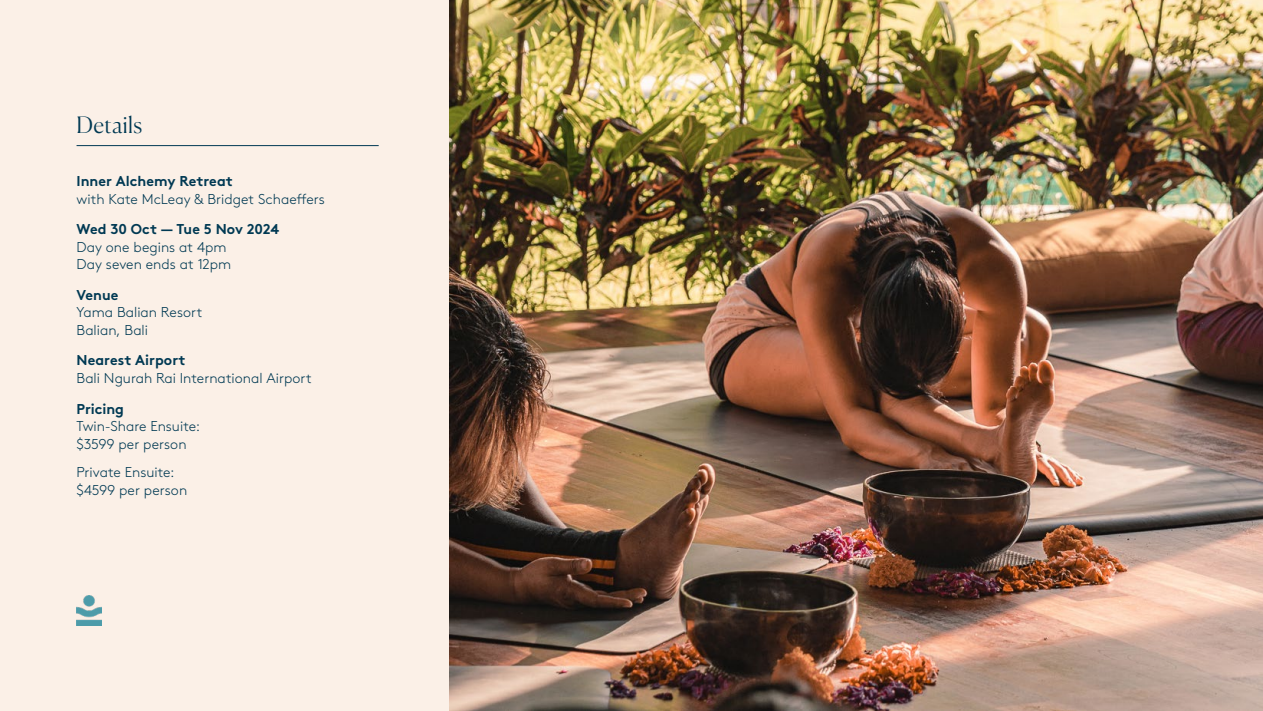
<style>
.page{position:relative;width:1263px;height:711px;background:#fff}
.page>*{position:absolute;margin:0;border:0;box-sizing:border-box;transform-origin:0 0}
.t1{font:300 22.5px "Canela";letter-spacing:.015em;color:#003953}
.t2{font:300 14.25px/17.7px "Brown Std";color:#003953}
.t3{font:700 14.25px "Brown Std";color:#003953}
</style>
<div class="page">
<div style="left:0;top:0;width:1263px;height:710px;background:#fbf0e7"></div>
<hr style="left:77px;top:145px;width:302px;height:1px;background:#003953">
<img style="left:449px;top:0;width:814px;height:710px">
<img style="left:77px;top:595px;width:24px;height:30px">
<h1 class="t1" style="left:77px;top:107px;width:67px">Details</h1>
<p class="t3" style="left:77px;top:172px;width:158px">Inner Alchemy Retreat</p>
<p class="t2" style="left:77px;top:190px;width:250px">with Kate McLeay &amp; Bridget Schaeffers</p>
<p class="t3" style="left:77px;top:220px;width:204px">Wed 30 Oct — Tue 5 Nov 2024</p>
<p class="t2" style="left:77px;top:238px;width:156px">Day one begins at 4pm<br>Day seven ends at 12pm</p>
<p class="t3" style="left:77px;top:286px;width:43px">Venue</p>
<p class="t2" style="left:77px;top:303px;width:127px">Yama Balian Resort<br>Balian, Bali</p>
<p class="t3" style="left:77px;top:351px;width:111px">Nearest Airport</p>
<p class="t2" style="left:77px;top:369px;width:237px">Bali Ngurah Rai International Airport</p>
<p class="t3" style="left:77px;top:399px;width:49px">Pricing</p>
<p class="t2" style="left:77px;top:417px;width:125px">Twin-Share Ensuite: $3599 per person</p>
<p class="t2" style="left:77px;top:463px;width:112px">Private Ensuite: $4599 per person</p>
</div>
